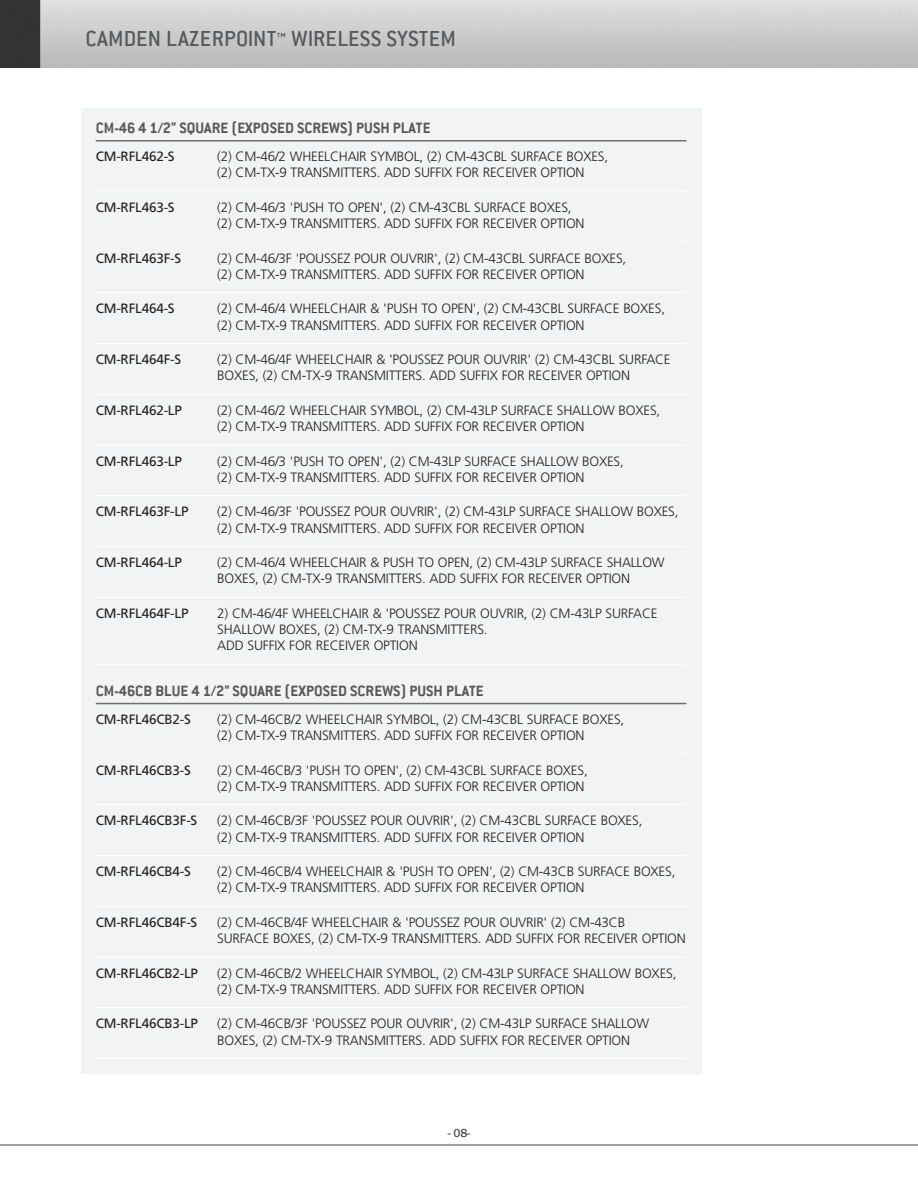
<style>
.page{position:relative;width:918px;height:1188px;background:#fff}
.page>*{position:absolute;margin:0;border:0;box-sizing:border-box;transform-origin:0 0}
.N-SS-H2__80_GRAY{font:500 24px "Conduit ITC";letter-spacing:.01em;color:#57585a}
.sub-heading_lazerpoi{font:700 16.5px "Conduit ITC";letter-spacing:.005em;color:#57585a}
.N-SS-ord_info_chart{font:300 13.5px/16.2px "Frutiger";letter-spacing:-.015em;color:#231f20}
.N-SS-ord_info_chart-2{font:13.5px "Frutiger";letter-spacing:-.015em;color:#231f20}
.n-title_next_pages_c{font:500 12px "Franklin Gothic";color:#57585a}
</style>
<div class="page">
<img style="left:0;top:0;width:918px;height:67px">
<div style="left:81px;top:108px;width:621px;height:966px;background:#f2f3f4"></div>
<hr style="left:96px;top:140px;width:591px;height:2px;background:#6c6d70">
<hr style="left:96px;top:191px;width:591px;height:1px;background:#fff">
<hr style="left:96px;top:242px;width:591px;height:1px;background:#fff">
<hr style="left:96px;top:292px;width:591px;height:1px;background:#fff">
<hr style="left:96px;top:343px;width:591px;height:1px;background:#fff">
<hr style="left:96px;top:394px;width:591px;height:1px;background:#fff">
<hr style="left:96px;top:445px;width:591px;height:1px;background:#fff">
<hr style="left:96px;top:495px;width:591px;height:1px;background:#fff">
<hr style="left:96px;top:546px;width:591px;height:1px;background:#fff">
<hr style="left:96px;top:597px;width:591px;height:1px;background:#fff">
<hr style="left:96px;top:664px;width:591px;height:1px;background:#fff">
<hr style="left:96px;top:703px;width:591px;height:1px;background:#6c6d70">
<hr style="left:96px;top:754px;width:591px;height:1px;background:#fff">
<hr style="left:96px;top:804px;width:591px;height:1px;background:#fff">
<hr style="left:96px;top:855px;width:591px;height:1px;background:#fff">
<hr style="left:96px;top:906px;width:591px;height:1px;background:#fff">
<hr style="left:96px;top:957px;width:591px;height:1px;background:#fff">
<hr style="left:96px;top:1007px;width:591px;height:1px;background:#fff">
<hr style="left:96px;top:1058px;width:591px;height:1px;background:#fff">
<hr style="left:0;top:1144px;width:918px;height:2px;background:#808285">
<p class="N-SS-H2__80_GRAY" style="left:85px;top:25px;width:372px">CAMDEN LAZERPOINT™ WIRELESS SYSTEM</p>
<p class="sub-heading_lazerpoi" style="left:96px;top:118px;width:336px">CM-46 4 1/2" SQUARE (EXPOSED SCREWS) PUSH PLATE</p>
<p class="N-SS-ord_info_chart-2" style="left:96px;top:148px;width:80px">CM-RFL462-S</p>
<p class="N-SS-ord_info_chart" style="left:217px;top:148px;width:392px">(2) CM-46/2 WHEELCHAIR SYMBOL, (2) CM-43CBL SURFACE BOXES, (2) CM-TX-9 TRANSMITTERS. ADD SUFFIX FOR RECEIVER OPTION</p>
<p class="N-SS-ord_info_chart-2" style="left:96px;top:199px;width:80px">CM-RFL463-S</p>
<p class="N-SS-ord_info_chart" style="left:217px;top:199px;width:369px">(2) CM-46/3 'PUSH TO OPEN', (2) CM-43CBL SURFACE BOXES, (2) CM-TX-9 TRANSMITTERS. ADD SUFFIX FOR RECEIVER OPTION</p>
<p class="N-SS-ord_info_chart-2" style="left:96px;top:250px;width:87px">CM-RFL463F-S</p>
<p class="N-SS-ord_info_chart" style="left:217px;top:250px;width:411px">(2) CM-46/3F 'POUSSEZ POUR OUVRIR', (2) CM-43CBL SURFACE BOXES, (2) CM-TX-9 TRANSMITTERS. ADD SUFFIX FOR RECEIVER OPTION</p>
<p class="N-SS-ord_info_chart-2" style="left:96px;top:301px;width:80px">CM-RFL464-S</p>
<p class="N-SS-ord_info_chart" style="left:217px;top:301px;width:449px">(2) CM-46/4 WHEELCHAIR &amp; 'PUSH TO OPEN', (2) CM-43CBL SURFACE BOXES, (2) CM-TX-9 TRANSMITTERS. ADD SUFFIX FOR RECEIVER OPTION</p>
<p class="N-SS-ord_info_chart-2" style="left:96px;top:351px;width:87px">CM-RFL464F-S</p>
<p class="N-SS-ord_info_chart" style="left:217px;top:351px;width:455px">(2) CM-46/4F WHEELCHAIR &amp; 'POUSSEZ POUR OUVRIR' (2) CM-43CBL SURFACE<br>BOXES, (2) CM-TX-9 TRANSMITTERS. ADD SUFFIX FOR RECEIVER OPTION</p>
<p class="N-SS-ord_info_chart-2" style="left:96px;top:402px;width:88px">CM-RFL462-LP</p>
<p class="N-SS-ord_info_chart" style="left:217px;top:402px;width:445px">(2) CM-46/2 WHEELCHAIR SYMBOL, (2) CM-43LP SURFACE SHALLOW BOXES, (2) CM-TX-9 TRANSMITTERS. ADD SUFFIX FOR RECEIVER OPTION</p>
<p class="N-SS-ord_info_chart-2" style="left:96px;top:453px;width:88px">CM-RFL463-LP</p>
<p class="N-SS-ord_info_chart" style="left:217px;top:453px;width:408px">(2) CM-46/3 'PUSH TO OPEN', (2) CM-43LP SURFACE SHALLOW BOXES, (2) CM-TX-9 TRANSMITTERS. ADD SUFFIX FOR RECEIVER OPTION</p>
<p class="N-SS-ord_info_chart-2" style="left:96px;top:504px;width:94px">CM-RFL463F-LP</p>
<p class="N-SS-ord_info_chart" style="left:217px;top:504px;width:463px">(2) CM-46/3F 'POUSSEZ POUR OUVRIR', (2) CM-43LP SURFACE SHALLOW BOXES, (2) CM-TX-9 TRANSMITTERS. ADD SUFFIX FOR RECEIVER OPTION</p>
<p class="N-SS-ord_info_chart-2" style="left:96px;top:555px;width:88px">CM-RFL464-LP</p>
<p class="N-SS-ord_info_chart" style="left:217px;top:554px;width:449px">(2) CM-46/4 WHEELCHAIR &amp; PUSH TO OPEN, (2) CM-43LP SURFACE SHALLOW<br>BOXES, (2) CM-TX-9 TRANSMITTERS. ADD SUFFIX FOR RECEIVER OPTION</p>
<p class="N-SS-ord_info_chart-2" style="left:96px;top:605px;width:94px">CM-RFL464F-LP</p>
<p class="N-SS-ord_info_chart" style="left:217px;top:605px;width:442px">2) CM-46/4F WHEELCHAIR &amp; 'POUSSEZ POUR OUVRIR, (2) CM-43LP SURFACE<br>SHALLOW BOXES, (2) CM-TX-9 TRANSMITTERS.<br>ADD SUFFIX FOR RECEIVER OPTION</p>
<p class="sub-heading_lazerpoi" style="left:96px;top:681px;width:389px">CM-46CB BLUE 4 1/2" SQUARE (EXPOSED SCREWS) PUSH PLATE</p>
<p class="N-SS-ord_info_chart-2" style="left:96px;top:711px;width:97px">CM-RFL46CB2-S</p>
<p class="N-SS-ord_info_chart" style="left:217px;top:711px;width:409px">(2) CM-46CB/2 WHEELCHAIR SYMBOL, (2) CM-43CBL SURFACE BOXES, (2) CM-TX-9 TRANSMITTERS. ADD SUFFIX FOR RECEIVER OPTION</p>
<p class="N-SS-ord_info_chart-2" style="left:96px;top:762px;width:97px">CM-RFL46CB3-S</p>
<p class="N-SS-ord_info_chart" style="left:217px;top:762px;width:372px">(2) CM-46CB/3 'PUSH TO OPEN', (2) CM-43CBL SURFACE BOXES, (2) CM-TX-9 TRANSMITTERS. ADD SUFFIX FOR RECEIVER OPTION</p>
<p class="N-SS-ord_info_chart-2" style="left:96px;top:813px;width:103px">CM-RFL46CB3F-S</p>
<p class="N-SS-ord_info_chart" style="left:217px;top:813px;width:427px">(2) CM-46CB/3F 'POUSSEZ POUR OUVRIR', (2) CM-43CBL SURFACE BOXES, (2) CM-TX-9 TRANSMITTERS. ADD SUFFIX FOR RECEIVER OPTION</p>
<p class="N-SS-ord_info_chart-2" style="left:96px;top:864px;width:97px">CM-RFL46CB4-S</p>
<p class="N-SS-ord_info_chart" style="left:217px;top:863px;width:460px">(2) CM-46CB/4 WHEELCHAIR &amp; 'PUSH TO OPEN', (2) CM-43CB SURFACE BOXES, (2) CM-TX-9 TRANSMITTERS. ADD SUFFIX FOR RECEIVER OPTION</p>
<p class="N-SS-ord_info_chart-2" style="left:96px;top:914px;width:103px">CM-RFL46CB4F-S</p>
<p class="N-SS-ord_info_chart" style="left:217px;top:914px;width:470px">(2) CM-46CB/4F WHEELCHAIR &amp; 'POUSSEZ POUR OUVRIR' (2) CM-43CB<br>SURFACE BOXES, (2) CM-TX-9 TRANSMITTERS. ADD SUFFIX FOR RECEIVER OPTION</p>
<p class="N-SS-ord_info_chart-2" style="left:96px;top:965px;width:104px">CM-RFL46CB2-LP</p>
<p class="N-SS-ord_info_chart" style="left:217px;top:965px;width:461px">(2) CM-46CB/2 WHEELCHAIR SYMBOL, (2) CM-43LP SURFACE SHALLOW BOXES, (2) CM-TX-9 TRANSMITTERS. ADD SUFFIX FOR RECEIVER OPTION</p>
<p class="N-SS-ord_info_chart-2" style="left:96px;top:1016px;width:104px">CM-RFL46CB3-LP</p>
<p class="N-SS-ord_info_chart" style="left:217px;top:1016px;width:433px">(2) CM-46CB/3F 'POUSSEZ POUR OUVRIR', (2) CM-43LP SURFACE SHALLOW<br>BOXES, (2) CM-TX-9 TRANSMITTERS. ADD SUFFIX FOR RECEIVER OPTION</p>
<p class="n-title_next_pages_c" style="left:448px;top:1126px;width:24px">- 08-</p>
</div>
